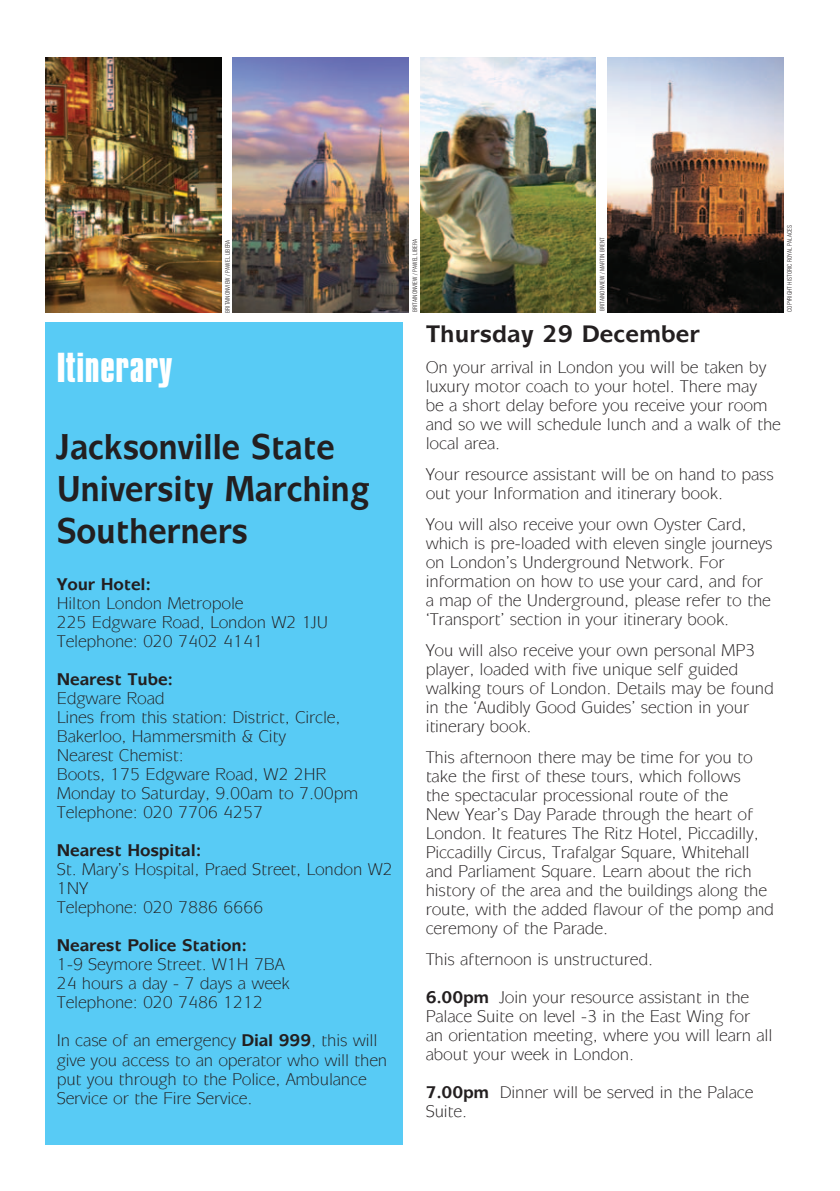
<style>
.page{position:relative;width:840px;height:1191px;background:#fff}
.page>*{position:absolute;margin:0;border:0;box-sizing:border-box;transform-origin:0 0}
.t1{font:700 36px/42px "Mixage IT Cby BT";letter-spacing:-.01em;color:#231f20;scale:.9 1}
.t2{font:700 36px "Compacta BT";letter-spacing:.02em;color:#fff}
.t3{font:700 24px "Mixage IT Cby BT";color:#231f20}
.t4{font:17px/19px "Mixage IT Cby BT";letter-spacing:-.01em;color:#231f20}
.t5{font:700 17px "Mixage IT Cby BT";letter-spacing:-.01em;color:#231f20}
.t6{font:300 condensed 6px "Swiss 721 BT";color:#231f20}
.s1{font-weight:700}
</style>
<div class="page">
<img style="left:45px;top:57px;width:176px;height:256px">
<img style="left:232px;top:57px;width:176px;height:256px">
<img style="left:420px;top:57px;width:175px;height:256px">
<img style="left:607px;top:57px;width:175px;height:256px">
<div style="left:45px;top:322px;width:358px;height:822px;background:#58cbf5"></div>
<h1 class="t2" style="left:57px;top:345px;width:117px">Itinerary</h1>
<p class="t6" style="left:224px;top:313px;width:74px;rotate:-90deg">britainonview / Pawel Libera</p>
<h1 class="t1" style="left:57px;top:425px;width:349px">Jacksonville State<br>University Marching<br>Southerners</h1>
<p class="t5" style="left:57px;top:574px;width:96px">Your Hotel:</p>
<p class="t4" style="left:57px;top:594px;width:273px">Hilton London Metropole<br>225 Edgware Road, London W2 1JU<br>Telephone: 020 7402 4141</p>
<p class="t5" style="left:57px;top:669px;width:118px">Nearest Tube:</p>
<p class="t4" style="left:57px;top:689px;width:303px">Edgware Road<br>Lines from this station: District, Circle,<br>Bakerloo, Hammersmith &amp; City<br>Nearest Chemist:<br>Boots, 175 Edgware Road, W2 2HR<br>Monday to Saturday, 9.00am to 7.00pm<br>Telephone: 020 7706 4257</p>
<p class="t5" style="left:57px;top:840px;width:146px">Nearest Hospital:</p>
<p class="t4" style="left:57px;top:860px;width:337px">St. Mary’s Hospital, Praed Street, London W2<br>1NY<br>Telephone: 020 7886 6666</p>
<p class="t5" style="left:57px;top:935px;width:192px">Nearest Police Station:</p>
<p class="t4" style="left:57px;top:955px;width:234px">1-9 Seymore Street. W1H 7BA<br>24 hours a day - 7 days a week<br>Telephone: 020 7486 1212</p>
<p class="t4" style="left:57px;top:1031px;width:332px">In case of an emergency <span class="s1">Dial 999</span>, this will give you access to an operator who will then put you through to the Police, Ambulance Service or the Fire Service.</p>
<p class="t6" style="left:411px;top:312px;width:74px;rotate:-90deg">britainonview / Pawel Libera</p>
<p class="t6" style="left:598px;top:311px;width:75px;rotate:-90deg">britainonview / Martin Brent</p>
<p class="t6" style="left:785px;top:312px;width:88px;rotate:-90deg">COPYRIGHT HISTORIC ROYAL PALACES</p>
<h2 class="t3" style="left:425px;top:319px;width:276px">Thursday 29 December</h2>
<p class="t4" style="left:425px;top:357px;width:356px">On your arrival in London you will be taken by luxury motor coach to your hotel. There may<br>be a short delay before you receive your room and so we will schedule lunch and a walk of the local area.</p>
<p class="t4" style="left:425px;top:464px;width:349px">Your resource assistant will be on hand to pass out your Information and itinerary book.</p>
<p class="t4" style="left:425px;top:514px;width:348px">You will also receive your own Oyster Card, which is pre-loaded with eleven single journeys on London’s Underground Network. For information on how to use your card, and for a map of the Underground, please refer to the ‘Transport’ section in your itinerary book.</p>
<p class="t4" style="left:425px;top:640px;width:350px">You will also receive your own personal MP3 player, loaded with five unique self guided walking tours of London. Details may be found in the ‘Audibly Good Guides’ section in your itinerary book.</p>
<p class="t4" style="left:425px;top:747px;width:350px">This afternoon there may be time for you to take the first of these tours, which follows<br>the spectacular processional route of the<br>New Year’s Day Parade through the heart of London. It features The Ritz Hotel, Piccadilly, Piccadilly Circus, Trafalgar Square, Whitehall and Parliament Square. Learn about the rich history of the area and the buildings along the route, with the added flavour of the pomp and ceremony of the Parade.</p>
<p class="t4" style="left:425px;top:949px;width:229px">This afternoon is unstructured.</p>
<p class="t4" style="left:425px;top:987px;width:348px"><span class="s1">6.00pm</span> Join your resource assistant in the Palace Suite on level -3 in the East Wing for<br>an orientation meeting, where you will learn all about your week in London.</p>
<p class="t4" style="left:425px;top:1082px;width:329px"><span class="s1">7.00pm</span> Dinner will be served in the Palace<br>Suite.</p>
</div>
